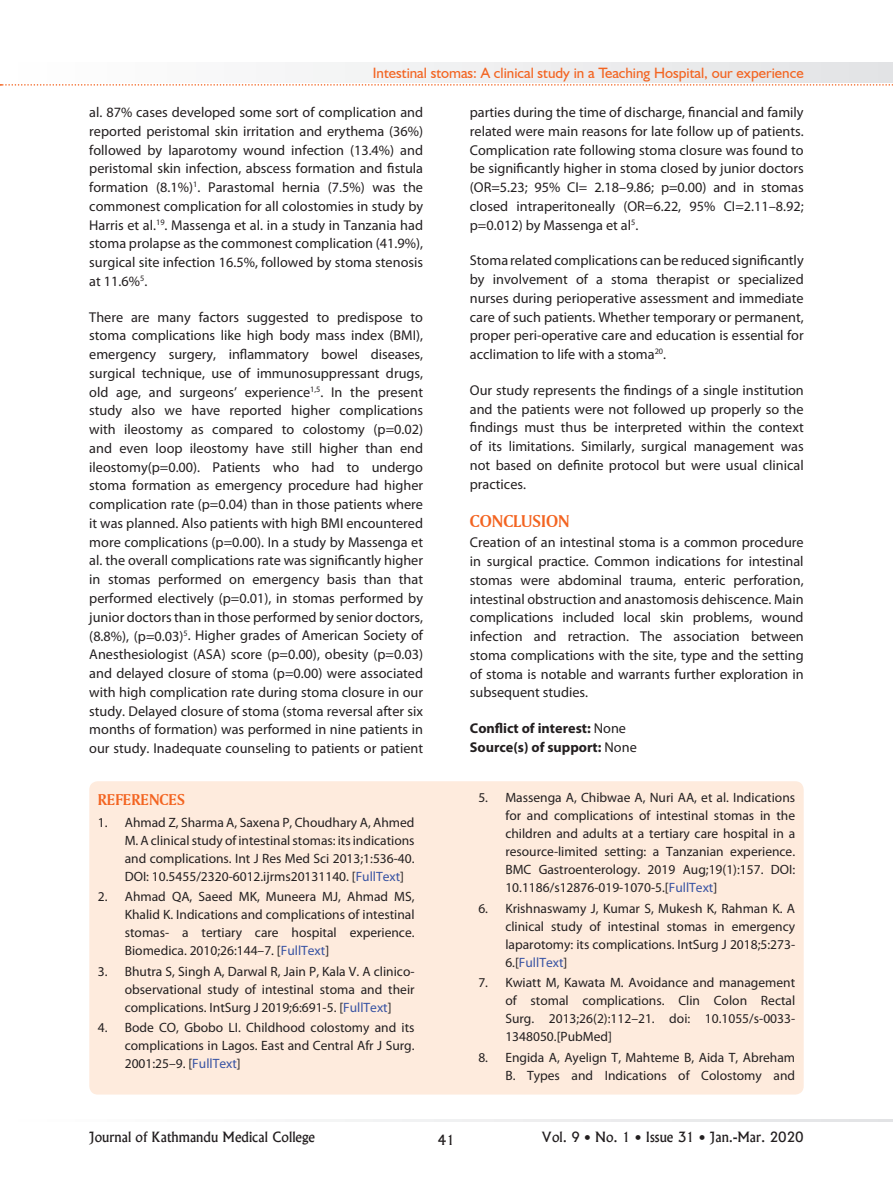
<style>
.page{position:relative;width:893px;height:1191px;background:#fff}
.page>*{position:absolute;margin:0;border:0;box-sizing:border-box;transform-origin:0 0}
.t1{font:18px "Amerigo BT Bold A";color:#f36421}
.t2{font:16.5px "Amerigo BT Bold A";color:#f36421}
.t3{font:15px "Humanist 521 BT";color:#f36421}
.t4{font:14.25px/18.8px "Myriad Pro";color:#231f20;text-align:justify}
.t5{font:700 14.25px/18.8px "Myriad Pro";color:#231f20}
.t6{font:13.5px/18px "Myriad Pro";color:#231f20;text-align:justify}
.t7{font:13.5px "Alaska";color:#231f20}
.s1{color:#3853a3}
.s2{font-weight:400}
</style>
<div class="page">
<svg style="left:313px;top:1119px;width:580px;height:2px"></svg>
<svg style="left:0;top:63px;width:893px;height:23px"></svg>
<div style="left:89px;top:781px;width:715px;height:313px;background:#feebdd;border-radius:9px"></div>
<p class="t3" style="left:373px;top:63px;width:432px">Intestinal stomas: A clinical study in a Teaching Hospital, our experience</p>
<p class="t4" style="left:89px;top:103px;width:335px">al. 87% cases developed some sort of complication and reported peristomal skin irritation and erythema (36%) followed by laparotomy wound infection (13.4%) and peristomal skin infection, abscess formation and fistula formation (8.1%)<sup>1</sup>. Parastomal hernia (7.5%) was the commonest complication for all colostomies in study by Harris et al.<sup>19</sup>. Massenga et al. in a study in Tanzania had stoma prolapse as the commonest complication (41.9%), surgical site infection 16.5%, followed by stoma stenosis at 11.6%<sup>5</sup>.</p>
<p class="t4" style="left:89px;top:307px;width:335px">There are many factors suggested to predispose to stoma complications like high body mass index (BMI), emergency surgery, inflammatory bowel diseases, surgical technique, use of immunosuppressant drugs, old age, and surgeons’ experience<sup>1,5</sup>. In the present study also we have reported higher complications with ileostomy as compared to colostomy (p=0.02) and even loop ileostomy have still higher than end ileostomy(p=0.00). Patients who had to undergo stoma formation as emergency procedure had higher complication rate (p=0.04) than in those patients where it was planned. Also patients with high BMI encountered more complications (p=0.00). In a study by Massenga et al. the overall complications rate was significantly higher in stomas performed on emergency basis than that performed electively (p=0.01), in stomas performed by junior doctors than in those performed by senior doctors, (8.8%), (p=0.03)<sup>5</sup>. Higher grades of American Society of Anesthesiologist (ASA) score (p=0.00), obesity (p=0.03) and delayed closure of stoma (p=0.00) were associated with high complication rate during stoma closure in our study. Delayed closure of stoma (stoma reversal after six months of formation) was performed in nine patients in our study. Inadequate counseling to patients or patient</p>
<p class="t2" style="left:98px;top:789px;width:89px">REFERENCES</p>
<p class="t6" style="left:125px;top:813px;width:291px;text-indent:-27px">1. Ahmad Z, Sharma A, Saxena P, Choudhary A, Ahmed M. A clinical study of intestinal stomas: its indications and complications. Int J Res Med Sci 2013;1:536-40.<br>DOI: 10.5455/2320-6012.ijrms20131140. [<span class="s1">FullText</span>]</p>
<p class="t6" style="left:125px;top:887px;width:291px;text-indent:-27px">2. Ahmad QA, Saeed MK, Muneera MJ, Ahmad MS, Khalid K. Indications and complications of intestinal stomas- a tertiary care hospital experience.<br>Biomedica. 2010;26:144–7. [<span class="s1">FullText</span>]</p>
<p class="t6" style="left:125px;top:962px;width:291px;text-indent:-27px">3. Bhutra S, Singh A, Darwal R, Jain P, Kala V. A clinico&shy;observational study of intestinal stoma and their complications. IntSurg J 2019;6:691-5. [<span class="s1">FullText</span>]</p>
<p class="t6" style="left:125px;top:1018px;width:291px;text-indent:-27px">4. Bode CO, Gbobo LI. Childhood colostomy and its complications in Lagos. East and Central Afr J Surg.<br>2001:25–9. [<span class="s1">FullText</span>]</p>
<p class="t4" style="left:470px;top:103px;width:335px">parties during the time of discharge, financial and family related were main reasons for late follow up of patients.<br>Complication rate following stoma closure was found to be significantly higher in stoma closed by junior doctors (OR=5.23; 95% CI= 2.18–9.86; p=0.00) and in stomas closed intraperitoneally (OR=6.22, 95% CI=2.11–8.92; p=0.012) by Massenga et al<sup>5</sup>.</p>
<p class="t4" style="left:470px;top:251px;width:335px">Stoma related complications can be reduced significantly by involvement of a stoma therapist or specialized nurses during perioperative assessment and immediate care of such patients. Whether temporary or permanent, proper peri-operative care and education is essential for acclimation to life with a stoma<sup>20</sup>.</p>
<p class="t4" style="left:470px;top:380px;width:335px">Our study represents the findings of a single institution and the patients were not followed up properly so the findings must thus be interpreted within the context of its limitations. Similarly, surgical management was not based on definite protocol but were usual clinical practices.</p>
<p class="t1" style="left:470px;top:510px;width:101px">CONCLUSION</p>
<p class="t4" style="left:470px;top:533px;width:335px">Creation of an intestinal stoma is a common procedure in surgical practice. Common indications for intestinal stomas were abdominal trauma, enteric perforation, intestinal obstruction and anastomosis dehiscence. Main complications included local skin problems, wound infection and retraction. The association between stoma complications with the site, type and the setting of stoma is notable and warrants further exploration in subsequent studies.</p>
<p class="t5" style="left:470px;top:718px;width:168px">Conflict of interest: <span class="s2">None<br></span>Source(s) of support: <span class="s2">None</span></p>
<p class="t6" style="left:505px;top:788px;width:291px;text-indent:-27px">5. Massenga A, Chibwae A, Nuri AA, et al. Indications for and complications of intestinal stomas in the children and adults at a tertiary care hospital in a resource-limited setting: a Tanzanian experience.<br>BMC Gastroenterology. 2019 Aug;19(1):157. DOI:<br>10.1186/s12876-019-1070-5.[<span class="s1">FullText</span>]</p>
<p class="t6" style="left:505px;top:899px;width:291px;text-indent:-27px">6. Krishnaswamy J, Kumar S, Mukesh K, Rahman K. A clinical study of intestinal stomas in emergency laparotomy: its complications. IntSurg J 2018;5:273- 6.[<span class="s1">FullText</span>]</p>
<p class="t6" style="left:505px;top:973px;width:291px;text-indent:-27px">7. Kwiatt M, Kawata M. Avoidance and management of stomal complications. Clin Colon Rectal Surg. 2013;26(2):112–21. doi: 10.1055/s-0033- 1348050.[PubMed]</p>
<p class="t6" style="left:478px;top:1048px;width:318px;text-align:right">8. Engida A, Ayelign T, Mahteme B, Aida T, Abreham<br>B. Types and Indications of Colostomy and</p>
<p class="t7" style="left:89px;top:1129px;width:227px">Journal of Kathmandu Medical College</p>
<p class="t7" style="left:438px;top:1131px;width:19px">41</p>
<p class="t7" style="left:542px;top:1129px;width:264px">Vol. 9 • No. 1 • Issue 31 • Jan.-Mar. 2020</p>
</div>
